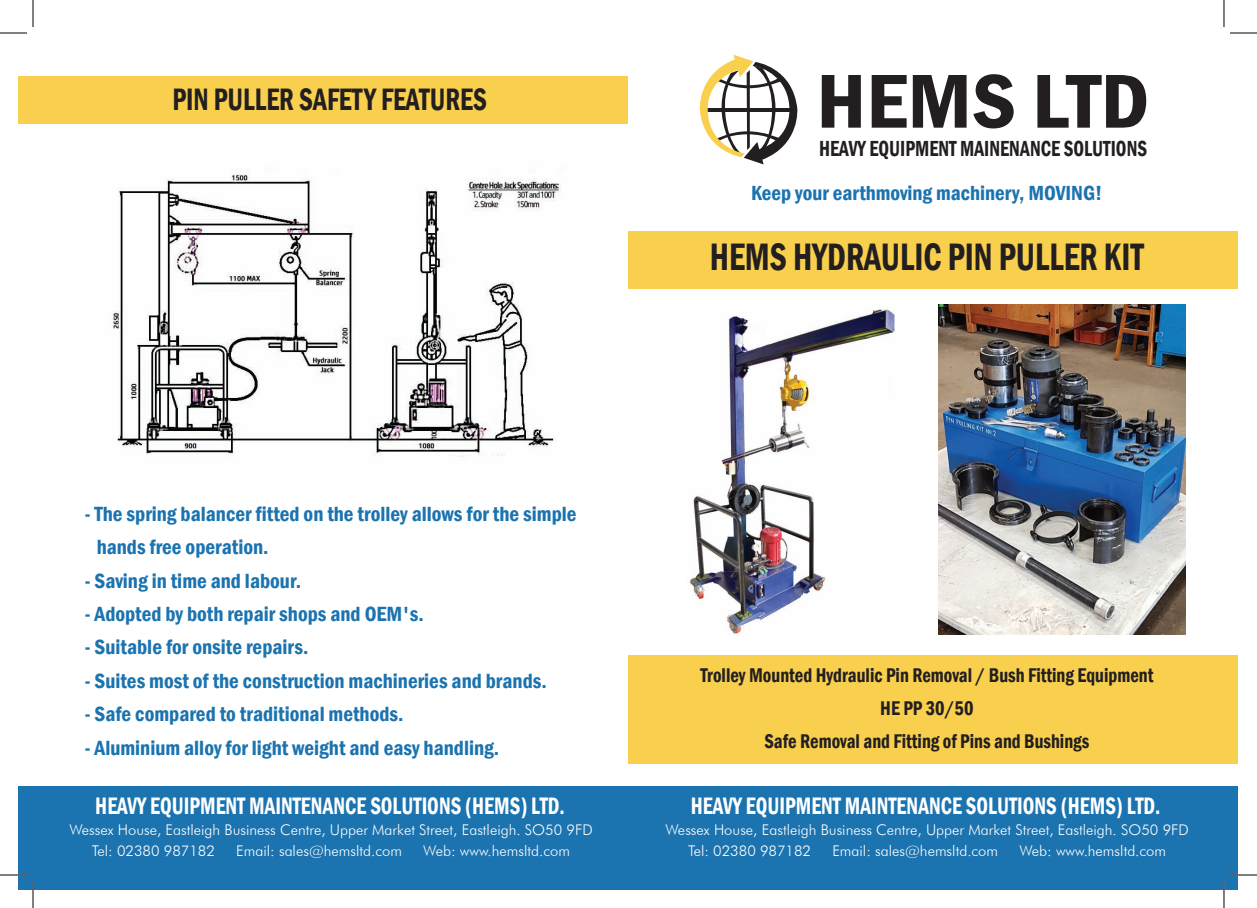
<style>
.page{position:relative;width:1257px;height:908px;background:#fff}
.page>*{position:absolute;margin:0;border:0;box-sizing:border-box;transform-origin:0 0}
.t1{font:600 condensed 79px "Franklin Gothic";color:#231f20;scale:1.09 1}
.t2{font:600 condensed 39.3px "Franklin Gothic";color:#231f20;scale:.85 1}
.t3{font:600 condensed 31.9px "Franklin Gothic";color:#231f20;scale:.85 1}
.t4{font:600 condensed 24.5px "Franklin Gothic";color:#fff;scale:.85 1}
.t5{font:600 condensed 22.4px "Franklin Gothic";color:#231f20;scale:.85 1}
.t6{font:600 condensed 21.1px/33.4px "Franklin Gothic";color:#1b73af}
.t7{font:600 condensed 21px "Franklin Gothic";color:#1b73af}
.t8{font:600 condensed 20.4px/32.9px "Franklin Gothic";color:#231f20;text-align:center;scale:.91 1}
.t9{font:300 14.8px/20.7px "Futura BT";color:#fff}
</style>
<div class="page">
<svg style="left:699px;top:55px;width:99px;height:109px"></svg>
<div style="left:627px;top:231px;width:610px;height:57px;background:#f9d04d"></div>
<div style="left:627px;top:655px;width:610px;height:109px;background:#f9d04d"></div>
<div style="left:627px;top:786px;width:610px;height:103px;background:#1b73af"></div>
<div style="left:19px;top:786px;width:608px;height:103px;background:#1b73af"></div>
<div style="left:19px;top:76px;width:609px;height:47px;background:#f9d04d"></div>
<img style="left:113px;top:174px;width:448px;height:283px">
<img style="left:690px;top:309px;width:205px;height:325px">
<img style="left:938px;top:305px;width:247px;height:330px">
<hr style="left:0;top:874px;width:27px;height:2px;background:#fff">
<hr style="left:1230px;top:874px;width:27px;height:2px;background:#fff">
<hr style="left:32px;top:881px;width:2px;height:27px;background:#fff">
<svg style="left:0;top:33px;width:27px;height:1px"></svg>
<svg style="left:1230px;top:33px;width:27px;height:1px"></svg>
<svg style="left:0;top:875px;width:27px;height:1px"></svg>
<svg style="left:1230px;top:875px;width:27px;height:1px"></svg>
<svg style="left:33px;top:0;width:1px;height:27px"></svg>
<svg style="left:33px;top:881px;width:1px;height:27px"></svg>
<svg style="left:1223px;top:0;width:1px;height:27px"></svg>
<svg style="left:1223px;top:881px;width:1px;height:27px"></svg>
<p class="t3" style="left:172px;top:78px;width:372px">PIN PULLER SAFETY FEATURES</p>
<p class="t1" style="left:816px;top:48px;width:307px">HEMS LTD</p>
<p class="t5" style="left:819px;top:133px;width:387px">HEAVY EQUIPMENT MAINENANCE SOLUTIONS</p>
<p class="t7" style="left:751px;top:179px;width:353px">Keep your earthmoving machinery, MOVING!</p>
<p class="t2" style="left:709px;top:231px;width:512px">HEMS HYDRAULIC PIN PULLER KIT</p>
<p class="t6" style="left:97px;top:497px;width:481px;text-indent:-12px">- The spring balancer fitted on the trolley allows for the simple hands free operation.</p>
<p class="t6" style="left:85px;top:564px;width:218px">- Saving in time and labour.</p>
<p class="t6" style="left:85px;top:597px;width:340px">- Adopted by both repair shops and OEM's.</p>
<p class="t6" style="left:85px;top:630px;width:225px">- Suitable for onsite repairs.</p>
<p class="t6" style="left:85px;top:664px;width:463px">- Suites most of the construction machineries and brands.</p>
<p class="t6" style="left:85px;top:697px;width:320px">- Safe compared to traditional methods.</p>
<p class="t6" style="left:85px;top:730px;width:416px">- Aluminium alloy for light weight and easy handling.</p>
<p class="t4" style="left:95px;top:789px;width:554px">HEAVY EQUIPMENT MAINTENANCE SOLUTIONS (HEMS) LTD.</p>
<p class="t4" style="left:691px;top:789px;width:554px">HEAVY EQUIPMENT MAINTENANCE SOLUTIONS (HEMS) LTD.</p>
<p class="t8" style="left:700px;top:658px;width:499px">Trolley Mounted Hydraulic Pin Removal / Bush Fitting Equipment<br>HE PP 30/50<br>Safe Removal and Fitting of Pins and Bushings</p>
<p class="t9" style="left:92px;top:819px;width:502px;text-indent:-23px">Wessex House, Eastleigh Business Centre, Upper Market Street, Eastleigh. SO50 9FD<br>Tel: 02380 987182</p>
<p class="t9" style="left:236px;top:840px;width:167px">Email: sales@hemsltd.com</p>
<p class="t9" style="left:423px;top:840px;width:148px">Web: www.hemsltd.com</p>
<p class="t9" style="left:688px;top:819px;width:502px;text-indent:-23px">Wessex House, Eastleigh Business Centre, Upper Market Street, Eastleigh. SO50 9FD<br>Tel: 02380 987182</p>
<p class="t9" style="left:832px;top:840px;width:167px">Email: sales@hemsltd.com</p>
<p class="t9" style="left:1019px;top:840px;width:148px">Web: www.hemsltd.com</p>
</div>
